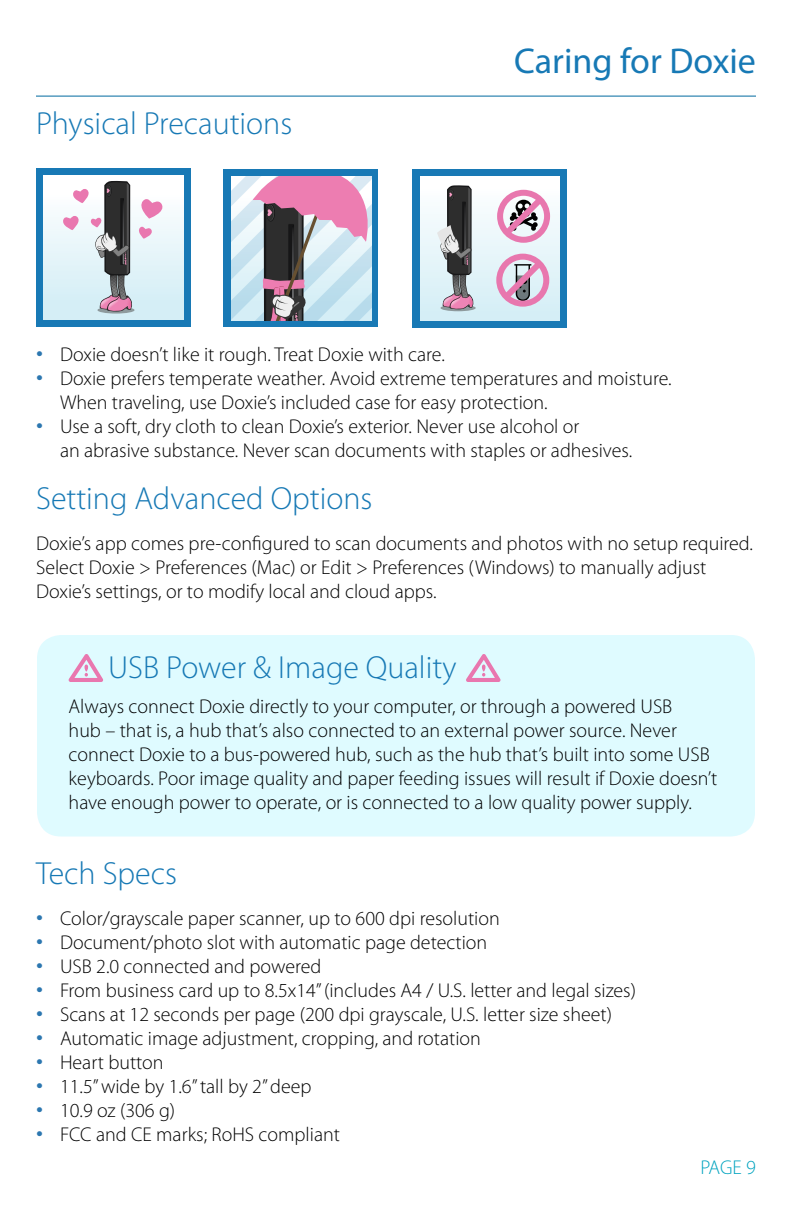
<style>
.page{position:relative;width:792px;height:1224px;background:#fff}
.page>*{position:absolute;margin:0;border:0;box-sizing:border-box;transform-origin:0 0}
.t1{font:36px "Myriad Pro";color:#1779b5}
.t2{font:300 32px "Myriad Pro";color:#1779b5}
.t3{font:300 20px/24px "Myriad Pro";color:#000}
.t4{font:300 20px "Myriad Pro";color:#00a3bf}
.s1{font-size:28px;color:#2c77b0}
</style>
<div class="page">
<div style="left:37px;top:635px;width:718px;height:201px;background:#dffbff;border-radius:24px"></div>
<div style="left:36px;top:168px;width:155px;height:159px;background:#1879b5"></div>
<div style="left:44px;top:176px;width:139px;height:143px;background:linear-gradient(to bottom,#fff,#d0ecf5)"></div>
<svg style="left:97px;top:307px;width:38px;height:7px"></svg>
<svg style="left:61px;top:181px;width:105px;height:131px;background:#c6c7ce"></svg>
<div style="left:223px;top:169px;width:155px;height:158px;background:#1879b5"></div>
<svg style="left:231px;top:177px;width:141px;height:144px;background:#bcafbf"></svg>
<div style="left:412px;top:169px;width:155px;height:158px;background:#1879b5"></div>
<div style="left:420px;top:177px;width:140px;height:143px;background:linear-gradient(to bottom,#fff,#d3edf5)"></div>
<svg style="left:441px;top:305px;width:35px;height:6px"></svg>
<svg style="left:437px;top:185px;width:37px;height:124px;background:#8c8a8f"></svg>
<svg style="left:497px;top:190px;width:53px;height:53px;background:#d5abc2"></svg>
<svg style="left:496px;top:254px;width:53px;height:53px;background:#d2afc8"></svg>
<svg style="left:69px;top:654px;width:34px;height:28px"></svg>
<svg style="left:466px;top:654px;width:35px;height:28px"></svg>
<hr style="left:36px;top:96px;width:720px;height:1px;background:#006a9f">
<h2 class="t2" style="left:36px;top:104px;width:258px">Physical Precautions</h2>
<h1 class="t1" style="left:514px;top:39px;width:243px">Caring for Doxie</h1>
<p class="t3" style="left:36px;top:342px;width:410px"><span class="s1">•</span> Doxie doesn’t like it rough. Treat Doxie with care.</p>
<p class="t3" style="left:60px;top:366px;width:613px;text-indent:-24px"><span class="s1">•</span> Doxie prefers temperate weather. Avoid extreme temperatures and moisture.<br>When traveling, use Doxie’s included case for easy protection.</p>
<p class="t3" style="left:60px;top:414px;width:574px;text-indent:-24px"><span class="s1">•</span> Use a soft, dry cloth to clean Doxie’s exterior. Never use alcohol or<br>an abrasive substance. Never scan documents with staples or adhesives.</p>
<h2 class="t2" style="left:36px;top:479px;width:338px">Setting Advanced Options</h2>
<p class="t3" style="left:36px;top:531px;width:719px">Doxie’s app comes pre-configured to scan documents and photos with no setup required.<br>Select Doxie &gt; Preferences (Mac) or Edit &gt; Preferences (Windows) to manually adjust<br>Doxie’s settings, or to modify local and cloud apps.</p>
<h2 class="t2" style="left:108px;top:648px;width:350px">USB Power &amp; Image Quality</h2>
<p class="t3" style="left:69px;top:694px;width:650px">Always connect Doxie directly to your computer, or through a powered USB<br>hub – that is, a hub that’s also connected to an external power source. Never connect Doxie to a bus-powered hub, such as the hub that’s built into some USB keyboards. Poor image quality and paper feeding issues will result if Doxie doesn’t have enough power to operate, or is connected to a low quality power supply.</p>
<h2 class="t2" style="left:36px;top:854px;width:142px">Tech Specs</h2>
<p class="t3" style="left:36px;top:907px;width:465px"><span class="s1">•</span> Color/grayscale paper scanner, up to 600 dpi resolution</p>
<p class="t3" style="left:36px;top:931px;width:453px"><span class="s1">•</span> Document/photo slot with automatic page detection</p>
<p class="t3" style="left:36px;top:955px;width:287px"><span class="s1">•</span> USB 2.0 connected and powered</p>
<p class="t3" style="left:36px;top:979px;width:602px"><span class="s1">•</span> From business card up to 8.5x14” (includes A4 / U.S. letter and legal sizes)</p>
<p class="t3" style="left:36px;top:1003px;width:577px"><span class="s1">•</span> Scans at 12 seconds per page (200 dpi grayscale, U.S. letter size sheet)</p>
<p class="t3" style="left:36px;top:1027px;width:446px"><span class="s1">•</span> Automatic image adjustment, cropping, and rotation</p>
<p class="t3" style="left:36px;top:1051px;width:129px"><span class="s1">•</span> Heart button</p>
<p class="t3" style="left:36px;top:1075px;width:277px"><span class="s1">•</span> 11.5” wide by 1.6” tall by 2” deep</p>
<p class="t3" style="left:36px;top:1099px;width:141px"><span class="s1">•</span> 10.9 oz (306 g)</p>
<p class="t3" style="left:36px;top:1123px;width:306px"><span class="s1">•</span> FCC and CE marks; RoHS compliant</p>
<p class="t4" style="left:700px;top:1156px;width:57px">PAGE 9</p>
</div>
